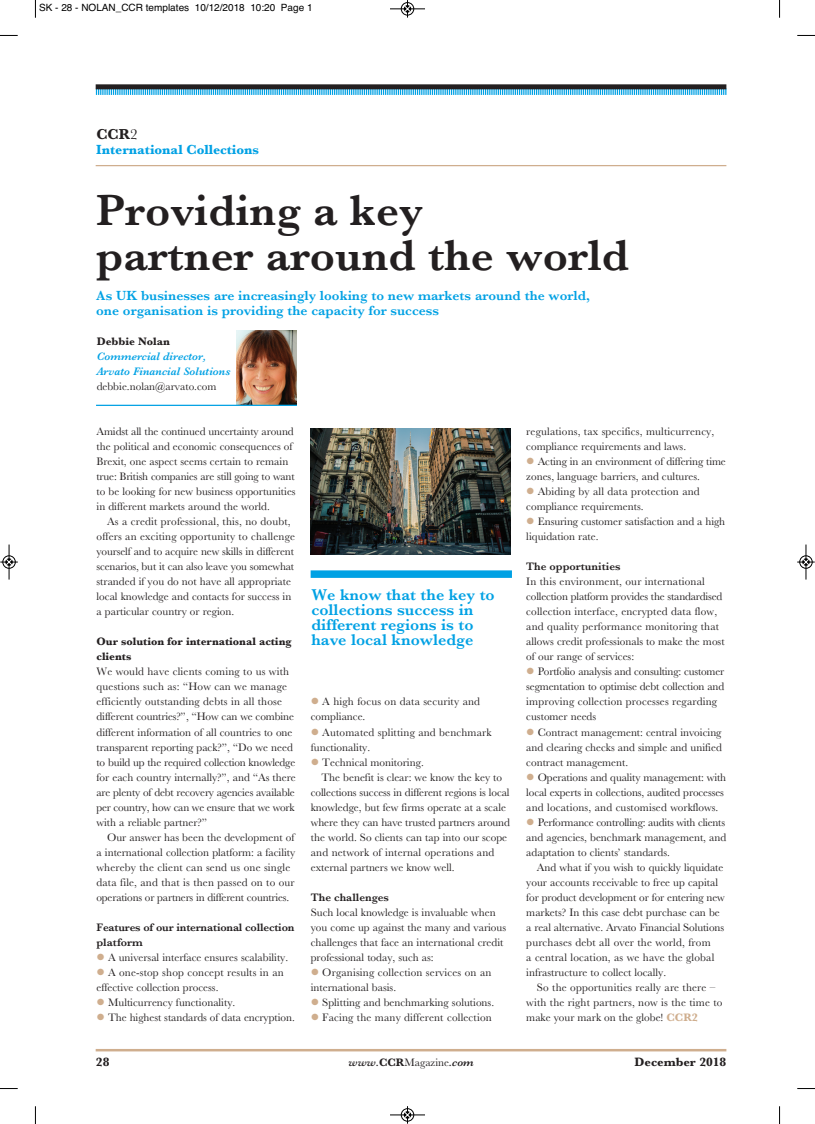
<style>
.page{position:relative;width:815px;height:1124px;background:#fff}
.page>*{position:absolute;margin:0;border:0;box-sizing:border-box;transform-origin:0 0}
.t1{font:600 45px/45px "Baskerville";color:#231f20}
.t2{font:600 16.25px/15px "Baskerville";color:#00a1e4}
.t3{font:700 15px "Baskerville";color:#231f20}
.t4{font:600 13.75px/15px "Baskerville";color:#00a1e4}
.t5{font:700 13.75px "Baskerville";color:#00a1e4}
.t6{font:700 12.5px "Baskerville";color:#231f20}
.t7{font:11.25px/15px "Baskerville";color:#231f20}
.t8{font:600 11.25px/15px "Baskerville";color:#231f20}
.t9{font:700 11.25px/15px "Baskerville";color:#231f20}
.t10{font:italic 600 11.25px/15px "Baskerville";color:#00a1e4}
.t11{font:italic 600 11.25px "Baskerville";color:#231f20}
.t12{font:10px "Helvetica";color:#000}
.s1{font-weight:400}
.s2{color:#cfae8e}
.s3{font-weight:700;color:#cfae8e}
.s4{font-weight:700;font-style:normal}
.s5{font-weight:400;font-style:normal}
</style>
<div class="page">
<svg style="left:96px;top:89px;width:630px;height:6px"></svg>
<div style="left:96px;top:84px;width:630px;height:5px;background:#231f20"></div>
<hr style="left:96px;top:165px;width:630px;height:1px;background:#cfae8e">
<hr style="left:96px;top:1048px;width:630px;height:3px;background:#cfae8e">
<img style="left:236px;top:330px;width:61px;height:74px">
<hr style="left:96px;top:404px;width:201px;height:2px;background:#00a1e4">
<img style="left:311px;top:428px;width:200px;height:127px">
<div style="left:311px;top:570px;width:201px;height:8px;background:#00a1e4"></div>
<svg style="left:35px;top:0;width:1px;height:18px"></svg>
<svg style="left:0;top:35px;width:18px;height:1px"></svg>
<svg style="left:779px;top:0;width:1px;height:18px"></svg>
<svg style="left:797px;top:35px;width:18px;height:1px"></svg>
<svg style="left:35px;top:1106px;width:1px;height:17px"></svg>
<svg style="left:0;top:1088px;width:18px;height:1px"></svg>
<svg style="left:779px;top:1106px;width:1px;height:17px"></svg>
<svg style="left:797px;top:1088px;width:18px;height:1px"></svg>
<div style="left:401px;top:2px;width:13px;height:14px;border:1px solid #fff;border-radius:50%"></div>
<hr style="left:390px;top:9px;width:35px;height:1px;background:#000">
<div style="left:401px;top:2px;width:13px;height:13px;border:1px solid #000;border-radius:50%"></div>
<svg style="left:404px;top:0;width:7px;height:18px"></svg>
<hr style="left:390px;top:1114px;width:35px;height:1px;background:#000">
<div style="left:401px;top:1108px;width:13px;height:13px;border:1px solid #000;border-radius:50%"></div>
<svg style="left:404px;top:1106px;width:7px;height:17px"></svg>
<div style="left:2px;top:555px;width:14px;height:13px;border:1px solid #fff;border-radius:50%"></div>
<hr style="left:9px;top:544px;width:1px;height:35px;background:#000">
<div style="left:3px;top:555px;width:12px;height:13px;border:1px solid #000;border-radius:50%"></div>
<svg style="left:0;top:558px;width:18px;height:7px"></svg>
<div style="left:799px;top:555px;width:14px;height:13px;border:1px solid #fff;border-radius:50%"></div>
<hr style="left:806px;top:544px;width:1px;height:35px;background:#000">
<div style="left:800px;top:555px;width:12px;height:13px;border:1px solid #000;border-radius:50%"></div>
<svg style="left:797px;top:558px;width:18px;height:7px"></svg>
<p class="t12" style="left:39px;top:2px;width:275px">SK - 28 - NOLAN_CCR templates 10/12/2018 10:20 Page 1</p>
<h3 class="t3" style="left:96px;top:125px;width:43px">CCR<span class="s1">2</span></h3>
<p class="t5" style="left:96px;top:141px;width:164px">International Collections</p>
<h1 class="t1" style="left:96px;top:187px;width:534px">Providing a key<br>partner around the world</h1>
<p class="t4" style="left:96px;top:288px;width:495px">As UK businesses are increasingly looking to new markets around the world, one organisation is providing the capacity for success</p>
<p class="t9" style="left:97px;top:334px;width:75px">Debbie Nolan</p>
<p class="t10" style="left:97px;top:349px;width:135px">Commercial director,<br>Arvato Financial Solutions</p>
<p class="t7" style="left:97px;top:379px;width:121px">debbie.nolan@arvato.com</p>
<p class="t7" style="left:97px;top:424px;width:201px">Amidst all the continued uncertainty around the political and economic consequences of Brexit, one aspect seems certain to remain true: British companies are still going to want to be looking for new business opportunities in different markets around the world.</p>
<p class="t7" style="left:97px;top:514px;width:200px;text-indent:11px">As a credit professional, this, no doubt, offers an exciting opportunity to challenge yourself and to acquire new skills in different scenarios, but it can also leave you somewhat stranded if you do not have all appropriate local knowledge and contacts for success in a particular country or region.</p>
<p class="t9" style="left:97px;top:634px;width:197px">Our solution for international acting clients</p>
<p class="t7" style="left:97px;top:664px;width:201px">We would have clients coming to us with questions such as: “How can we manage efficiently outstanding debts in all those different countries?”, “How can we combine different information of all countries to one transparent reporting pack?”, “Do we need to build up the required collection knowledge for each country internally?”, and “As there are plenty of debt recovery agencies available per country, how can we ensure that we work with a reliable partner?”</p>
<p class="t7" style="left:97px;top:829px;width:200px;text-indent:11px">Our answer has been the development of a international collection platform: a facility whereby the client can send us one single data file, and that is then passed on to our operations or partners in different countries.</p>
<p class="t8" style="left:97px;top:919px;width:199px">Features of our international collection platform</p>
<p class="t7" style="left:97px;top:949px;width:193px"><span class="s2">●</span> A universal interface ensures scalability.</p>
<p class="t7" style="left:97px;top:964px;width:189px"><span class="s2">●</span> A one-stop shop concept results in an effective collection process.</p>
<p class="t7" style="left:97px;top:994px;width:140px"><span class="s2">●</span> Multicurrency functionality.</p>
<p class="t7" style="left:97px;top:1009px;width:200px"><span class="s2">●</span> The highest standards of data encryption.</p>
<h2 class="t2" style="left:311px;top:587px;width:185px">We know that the key to collections success in different regions is to have local knowledge</h2>
<p class="t7" style="left:311px;top:694px;width:171px"><span class="s2">●</span> A high focus on data security and compliance.</p>
<p class="t7" style="left:311px;top:724px;width:182px"><span class="s2">●</span> Automated splitting and benchmark functionality.</p>
<p class="t7" style="left:311px;top:754px;width:115px"><span class="s2">●</span> Technical monitoring.</p>
<p class="t7" style="left:321px;top:769px;width:182px">The benefit is clear: we know the key to</p>
<p class="t7" style="left:311px;top:784px;width:200px">collections success in different regions is local</p>
<p class="t7" style="left:311px;top:799px;width:197px">knowledge, but few firms operate at a scale</p>
<p class="t7" style="left:311px;top:814px;width:201px">where they can have trusted partners around</p>
<p class="t7" style="left:311px;top:829px;width:198px">the world. So clients can tap into our scope</p>
<p class="t7" style="left:311px;top:844px;width:185px">and network of internal operations and</p>
<p class="t7" style="left:311px;top:859px;width:145px">external partners we know well.</p>
<p class="t8" style="left:311px;top:889px;width:80px">The challenges</p>
<p class="t7" style="left:311px;top:904px;width:197px">Such local knowledge is invaluable when you come up against the many and various challenges that face an international credit professional today, such as:</p>
<p class="t7" style="left:311px;top:964px;width:182px"><span class="s2">●</span> Organising collection services on an international basis.</p>
<p class="t7" style="left:311px;top:994px;width:185px"><span class="s2">●</span> Splitting and benchmarking solutions.</p>
<p class="t7" style="left:311px;top:1009px;width:182px"><span class="s2">●</span> Facing the many different collection</p>
<p class="t7" style="left:526px;top:424px;width:190px">regulations, tax specifics, multicurrency, compliance requirements and laws.</p>
<p class="t7" style="left:526px;top:454px;width:201px"><span class="s2">●</span> Acting in an environment of differing time zones, language barriers, and cultures.</p>
<p class="t7" style="left:526px;top:484px;width:175px"><span class="s2">●</span> Abiding by all data protection and compliance requirements.</p>
<p class="t7" style="left:526px;top:514px;width:200px"><span class="s2">●</span> Ensuring customer satisfaction and a high liquidation rate.</p>
<p class="t8" style="left:526px;top:559px;width:96px">The opportunities</p>
<p class="t7" style="left:526px;top:574px;width:200px">In this environment, our international collection platform provides the standardised collection interface, encrypted data flow, and quality performance monitoring that allows credit professionals to make the most of our range of services:</p>
<p class="t7" style="left:526px;top:664px;width:200px"><span class="s2">●</span> Portfolio analysis and consulting: customer segmentation to optimise debt collection and improving collection processes regarding customer needs</p>
<p class="t7" style="left:526px;top:724px;width:197px;text-align:justify"><span class="s2">●</span> Contract management: central invoicing and clearing checks and simple and unified contract management.</p>
<p class="t7" style="left:526px;top:769px;width:201px"><span class="s2">●</span> Operations and quality management: with local experts in collections, audited processes and locations, and customised workflows.</p>
<p class="t7" style="left:526px;top:814px;width:202px;text-align:justify"><span class="s2">●</span> Performance controlling: audits with clients and agencies, benchmark management, and adaptation to clients’ standards.</p>
<p class="t7" style="left:526px;top:859px;width:200px;text-indent:11px">And what if you wish to quickly liquidate your accounts receivable to free up capital for product development or for entering new markets? In this case debt purchase can be a real alternative. Arvato Financial Solutions purchases debt all over the world, from<br>a central location, as we have the global infrastructure to collect locally.</p>
<p class="t7" style="left:526px;top:979px;width:198px;text-indent:11px">So the opportunities really are there – with the right partners, now is the time to make your mark on the globe! <span class="s3">CCR2</span></p>
<p class="t6" style="left:96px;top:1053px;width:15px">28</p>
<p class="t6" style="left:635px;top:1054px;width:93px">December 2018</p>
<p class="t11" style="left:349px;top:1055px;width:127px">www.<span class="s4">CCR</span><span class="s5">Magazine</span>.com</p>
</div>
